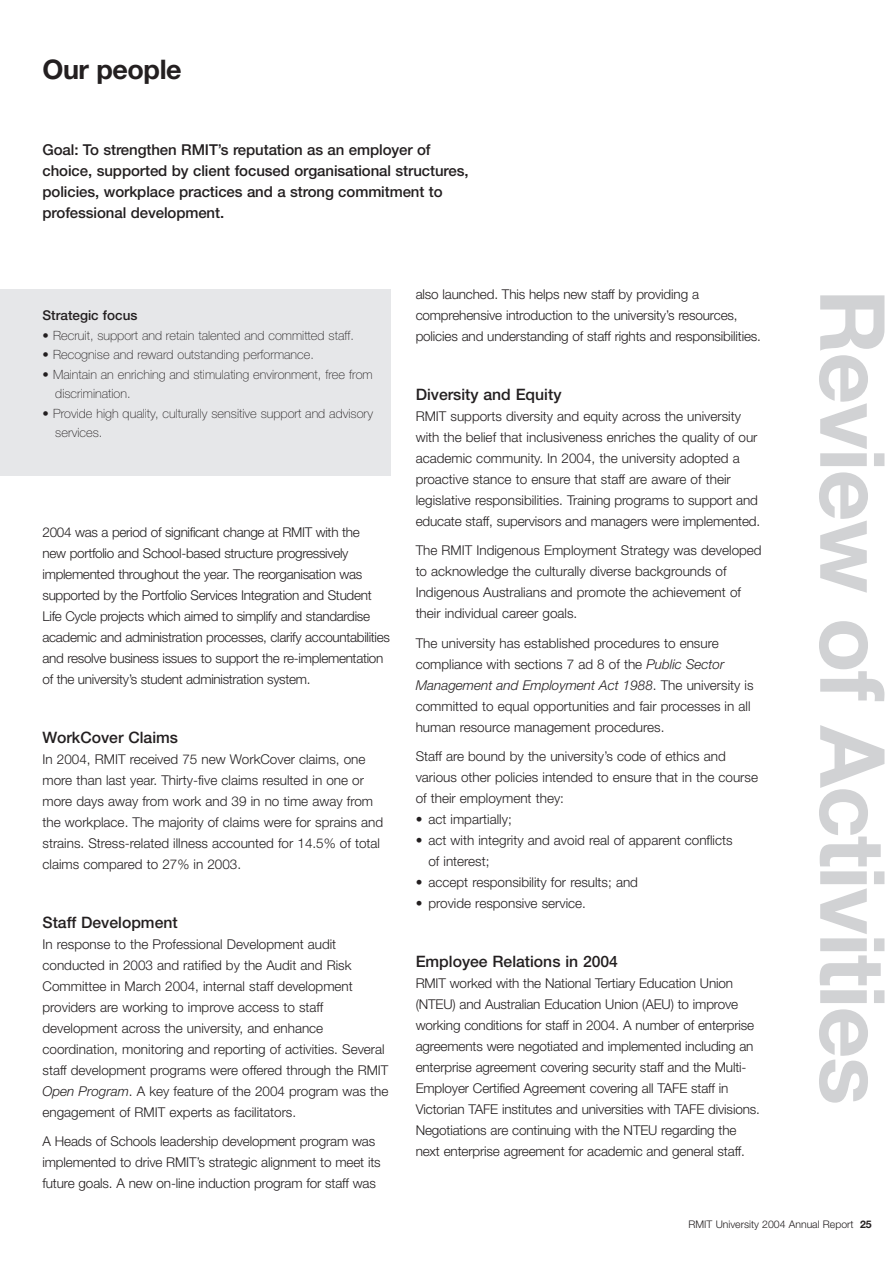
<style>
.page{position:relative;width:893px;height:1263px;background:#fff}
.page>*{position:absolute;margin:0;border:0;box-sizing:border-box;transform-origin:0 0}
.t1{font:700 90px "Helvetica Neue";letter-spacing:-.015em;color:#d1d2d4}
.t2{font:700 27px "Helvetica Neue";letter-spacing:-.015em;color:#231f20}
.t3{font:500 15.75px "Helvetica Neue";color:#231f20}
.t4{font:500 15px/21px "Helvetica Neue";letter-spacing:-.005em;color:#231f20}
.t5{font:300 13.5px/21px "Helvetica Neue";color:#231f20}
.t6{font:300 13.5px/21px "Helvetica Neue";letter-spacing:-.02em;color:#231f20}
.t7{font:500 13.5px "Helvetica Neue";color:#231f20}
.t8{font:100 12.75px/19.5px "Helvetica Neue";color:#231f20}
.t9{font:300 10.5px "Helvetica Neue";color:#231f20}
.s1{font-style:italic}
.s2{font-weight:700}
</style>
<div class="page">
<div style="left:0;top:289px;width:391px;height:186px;background:#e6e7e9"></div>
<h2 class="t2" style="left:43px;top:60px;width:141px">Our people</h2>
<p class="t4" style="left:43px;top:141px;width:428px">Goal: To strengthen RMIT’s reputation as an employer of choice, supported by client focused organisational structures, policies, workplace practices and a strong commitment to professional development.</p>
<p class="t7" style="left:43px;top:310px;width:96px">Strategic focus</p>
<p class="t8" style="left:43px;top:326px;width:313px">• Recruit, support and retain talented and committed staff.</p>
<p class="t8" style="left:43px;top:346px;width:273px">• Recognise and reward outstanding performance.</p>
<p class="t8" style="left:55px;top:365px;width:319px;text-indent:-13px">• Maintain an enriching and stimulating environment, free from discrimination.</p>
<p class="t8" style="left:55px;top:404px;width:319px;text-indent:-13px">• Provide high quality, culturally sensitive support and advisory services.</p>
<p class="t6" style="left:43px;top:523px;width:349px">2004 was a period of significant change at RMIT with the<br>new portfolio and School-based structure progressively implemented throughout the year. The reorganisation was supported by the Portfolio Services Integration and Student Life Cycle projects which aimed to simplify and standardise academic and administration processes, clarify accountabilities and resolve business issues to support the re-implementation of the university’s student administration system.</p>
<p class="t3" style="left:43px;top:732px;width:137px">WorkCover Claims</p>
<p class="t5" style="left:43px;top:750px;width:342px">In 2004, RMIT received 75 new WorkCover claims, one more than last year. Thirty-five claims resulted in one or more days away from work and 39 in no time away from the workplace. The majority of claims were for sprains and strains. Stress-related illness accounted for 14.5% of total claims compared to 27% in 2003.</p>
<p class="t3" style="left:43px;top:917px;width:137px">Staff Development</p>
<p class="t5" style="left:43px;top:935px;width:347px">In response to the Professional Development audit conducted in 2003 and ratified by the Audit and Risk Committee in March 2004, internal staff development providers are working to improve access to staff development across the university, and enhance coordination, monitoring and reporting of activities. Several staff development programs were offered through the RMIT <span class="s1">Open Program</span>. A key feature of the 2004 program was the engagement of RMIT experts as facilitators.</p>
<p class="t5" style="left:43px;top:1132px;width:340px">A Heads of Schools leadership development program was implemented to drive RMIT’s strategic alignment to meet its future goals. A new on-line induction program for staff was</p>
<p class="t5" style="left:416px;top:285px;width:347px">also launched. This helps new staff by providing a comprehensive introduction to the university’s resources, policies and understanding of staff rights and responsibilities.</p>
<p class="t3" style="left:416px;top:389px;width:147px">Diversity and Equity</p>
<p class="t5" style="left:416px;top:407px;width:346px">RMIT supports diversity and equity across the university with the belief that inclusiveness enriches the quality of our academic community. In 2004, the university adopted a proactive stance to ensure that staff are aware of their legislative responsibilities. Training programs to support and educate staff, supervisors and managers were implemented.</p>
<p class="t5" style="left:416px;top:541px;width:348px">The RMIT Indigenous Employment Strategy was developed to acknowledge the culturally diverse backgrounds of Indigenous Australians and promote the achievement of their individual career goals.</p>
<p class="t5" style="left:416px;top:634px;width:339px">The university has established procedures to ensure compliance with sections 7 ad 8 of the <span class="s1">Public Sector Management and Employment Act 1988</span>. The university is committed to equal opportunities and fair processes in all human resource management procedures.</p>
<p class="t5" style="left:416px;top:747px;width:344px">Staff are bound by the university’s code of ethics and various other policies intended to ensure that in the course of their employment they:</p>
<p class="t5" style="left:416px;top:810px;width:98px">• act impartially;</p>
<p class="t5" style="left:428px;top:831px;width:306px;text-indent:-13px">• act with integrity and avoid real of apparent conflicts of interest;</p>
<p class="t5" style="left:416px;top:873px;width:224px">• accept responsibility for results; and</p>
<p class="t5" style="left:416px;top:894px;width:172px">• provide responsive service.</p>
<p class="t3" style="left:416px;top:956px;width:204px">Employee Relations in 2004</p>
<p class="t5" style="left:416px;top:974px;width:346px">RMIT worked with the National Tertiary Education Union (NTEU) and Australian Education Union (AEU) to improve working conditions for staff in 2004. A number of enterprise agreements were negotiated and implemented including an enterprise agreement covering security staff and the Multi-Employer Certified Agreement covering all TAFE staff in Victorian TAFE institutes and universities with TAFE divisions.<br>Negotiations are continuing with the NTEU regarding the next enterprise agreement for academic and general staff.</p>
<h1 class="t1" style="left:884px;top:289px;width:817px;rotate:90deg">Review of Activities</h1>
<p class="t9" style="left:688px;top:1220px;width:185px">RMIT University 2004 Annual Report <span class="s2">25</span></p>
</div>
